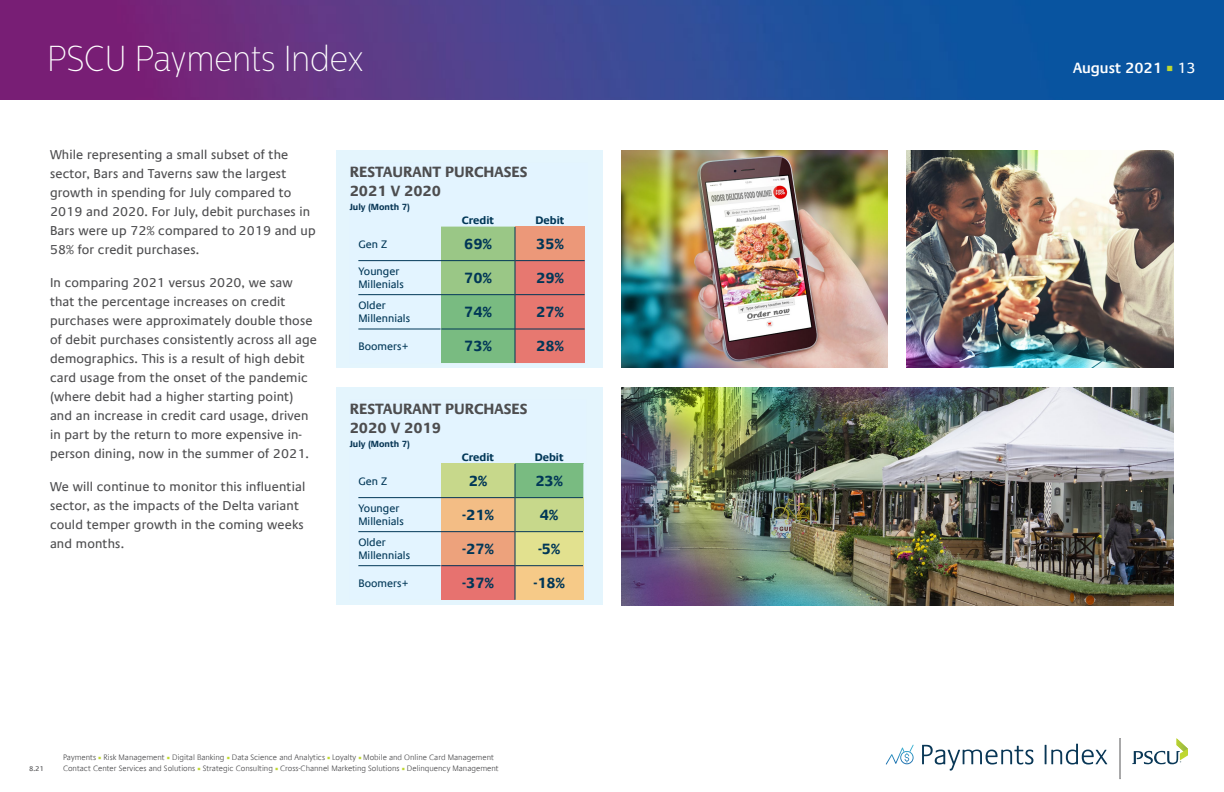
<style>
.page{position:relative;width:1224px;height:792px;background:#fff}
.page>*{position:absolute;margin:0;border:0;box-sizing:border-box;transform-origin:0 0}
.t1{font:100 36px "Centrale Sans Cnd";color:#fff}
.t2{font:700 15px/19px "Praxis Com";color:#4d4d4f}
.t3{font:700 15px "Praxis Com";color:#013757}
.t4{font:600 15px "Praxis Com";color:#fff}
.t5{font:13px/19px "Praxis Com";letter-spacing:.01em;color:#4d4d4f}
.t6{font:11px/13.2px "Praxis Com";color:#013757}
.t7{font:700 11px "Praxis Com";color:#013757}
.t8{font:700 9px "Praxis Com";color:#093756}
.t9{font:300 8px "Praxis Com";color:#4d4d4f}
.t10{font:7px "Praxis Com";color:#4d4d4f}
.s1{font-family:"Minion Pro";font-weight:400;color:#bfd730}
.s2{font-family:"Minion Pro";font-weight:400;font-size:18px;color:#bfd730}
.s3{font-weight:400}
</style>
<div class="page">
<img style="left:0;top:0;width:1224px;height:100px">
<svg style="left:922px;top:745px;width:111px;height:26px"></svg>
<svg style="left:1045px;top:744px;width:62px;height:21px"></svg>
<svg style="left:1120px;top:738px;width:1px;height:41px"></svg>
<svg style="left:1132px;top:738px;width:56px;height:26px"></svg>
<svg style="left:886px;top:745px;width:28px;height:20px"></svg>
<div style="left:336px;top:387px;width:266px;height:218px;background:#e4f5fd"></div>
<svg style="left:358px;top:463px;width:226px;height:104px"></svg>
<div style="left:441px;top:464px;width:74px;height:34px;background:#c7d88b"></div>
<div style="left:515px;top:464px;width:68px;height:34px;background:#79bb81"></div>
<svg style="left:583px;top:464px;width:1px;height:136px"></svg>
<div style="left:441px;top:498px;width:74px;height:34px;background:#f3bd85"></div>
<div style="left:515px;top:498px;width:68px;height:34px;background:#c7d88b"></div>
<div style="left:441px;top:532px;width:74px;height:34px;background:#eda27c"></div>
<div style="left:515px;top:532px;width:68px;height:34px;background:#e2e18f"></div>
<div style="left:441px;top:566px;width:74px;height:34px;background:#e7726f"></div>
<div style="left:515px;top:566px;width:68px;height:34px;background:#f6ca88"></div>
<hr style="left:358px;top:497px;width:83px;height:1px;background:#013757">
<hr style="left:441px;top:497px;width:74px;height:1px;background:#013757">
<hr style="left:515px;top:497px;width:68px;height:1px;background:#013757">
<hr style="left:358px;top:531px;width:83px;height:1px;background:#013757">
<hr style="left:441px;top:531px;width:74px;height:1px;background:#013757">
<hr style="left:515px;top:531px;width:68px;height:1px;background:#013757">
<hr style="left:358px;top:565px;width:83px;height:1px;background:#013757">
<hr style="left:441px;top:565px;width:74px;height:1px;background:#013757">
<hr style="left:515px;top:565px;width:68px;height:1px;background:#013757">
<hr style="left:515px;top:464px;width:1px;height:34px;background:#013757">
<hr style="left:515px;top:498px;width:1px;height:34px;background:#013757">
<hr style="left:515px;top:532px;width:1px;height:34px;background:#013757">
<hr style="left:515px;top:566px;width:1px;height:34px;background:#013757">
<div style="left:336px;top:150px;width:266px;height:218px;background:#e4f5fd"></div>
<svg style="left:358px;top:226px;width:227px;height:103px"></svg>
<svg style="left:441px;top:227px;width:144px;height:136px;background:#b5a07a"></svg>
<hr style="left:358px;top:260px;width:83px;height:1px;background:#013757">
<hr style="left:441px;top:260px;width:74px;height:1px;background:#013757">
<hr style="left:515px;top:260px;width:70px;height:1px;background:#013757">
<hr style="left:358px;top:294px;width:83px;height:1px;background:#013757">
<hr style="left:441px;top:294px;width:74px;height:1px;background:#013757">
<hr style="left:515px;top:294px;width:70px;height:1px;background:#013757">
<hr style="left:358px;top:329px;width:83px;height:1px;background:#013757">
<hr style="left:441px;top:329px;width:74px;height:1px;background:#013757">
<hr style="left:515px;top:329px;width:70px;height:1px;background:#013757">
<hr style="left:515px;top:227px;width:1px;height:34px;background:#013757">
<hr style="left:515px;top:261px;width:1px;height:34px;background:#013757">
<hr style="left:515px;top:295px;width:1px;height:34px;background:#013757">
<hr style="left:515px;top:329px;width:1px;height:34px;background:#013757">
<img style="left:622px;top:150px;width:266px;height:218px">
<img style="left:907px;top:150px;width:267px;height:218px">
<img style="left:622px;top:387px;width:552px;height:219px">
<h1 class="t1" style="left:47px;top:38px;width:318px">PSCU Payments Index</h1>
<p class="t5" style="left:50px;top:146px;width:267px">While representing a small subset of the sector, Bars and Taverns saw the largest growth in spending for July compared to 2019 and 2020. For July, debit purchases in Bars were up 72% compared to 2019 and up 58% for credit purchases.</p>
<p class="t5" style="left:50px;top:274px;width:269px">In comparing 2021 versus 2020, we saw that the percentage increases on credit purchases were approximately double those of debit purchases consistently across all age demographics. This is a result of high debit card usage from the onset of the pandemic (where debit had a higher starting point) and an increase in credit card usage, driven in part by the return to more expensive in&shy;person dining, now in the summer of 2021.</p>
<p class="t5" style="left:50px;top:478px;width:257px">We will continue to monitor this influential sector, as the impacts of the Delta variant could temper growth in the coming weeks and months.</p>
<p class="t2" style="left:350px;top:162px;width:179px">RESTAURANT PURCHASES<br>2021 V 2020</p>
<p class="t8" style="left:350px;top:201px;width:62px">July (Month 7)</p>
<p class="t7" style="left:462px;top:213px;width:34px">Credit</p>
<p class="t7" style="left:535px;top:213px;width:31px">Debit</p>
<p class="t6" style="left:358px;top:237px;width:30px">Gen Z</p>
<p class="t3" style="left:464px;top:235px;width:29px">69%</p>
<p class="t3" style="left:536px;top:235px;width:29px">35%</p>
<p class="t6" style="left:358px;top:265px;width:47px">Younger<br>Millenials</p>
<p class="t3" style="left:464px;top:269px;width:29px">70%</p>
<p class="t3" style="left:536px;top:269px;width:29px">29%</p>
<p class="t6" style="left:358px;top:299px;width:53px">Older<br>Millennials</p>
<p class="t3" style="left:464px;top:303px;width:29px">74%</p>
<p class="t3" style="left:536px;top:303px;width:29px">27%</p>
<p class="t6" style="left:358px;top:340px;width:52px">Boomers+</p>
<p class="t3" style="left:464px;top:337px;width:29px">73%</p>
<p class="t3" style="left:536px;top:337px;width:29px">28%</p>
<p class="t2" style="left:350px;top:399px;width:179px">RESTAURANT PURCHASES<br>2020 V 2019</p>
<p class="t8" style="left:350px;top:438px;width:62px">July (Month 7)</p>
<p class="t7" style="left:462px;top:450px;width:34px">Credit</p>
<p class="t7" style="left:535px;top:450px;width:31px">Debit</p>
<p class="t6" style="left:358px;top:474px;width:30px">Gen Z</p>
<p class="t3" style="left:469px;top:472px;width:20px">2%</p>
<p class="t3" style="left:535px;top:472px;width:29px">23%</p>
<p class="t6" style="left:358px;top:502px;width:47px">Younger<br>Millenials</p>
<p class="t3" style="left:462px;top:506px;width:33px">-21%</p>
<p class="t3" style="left:540px;top:506px;width:20px">4%</p>
<p class="t6" style="left:358px;top:536px;width:53px">Older<br>Millennials</p>
<p class="t3" style="left:462px;top:540px;width:33px">-27%</p>
<p class="t3" style="left:538px;top:540px;width:24px">-5%</p>
<p class="t6" style="left:358px;top:576px;width:52px">Boomers+</p>
<p class="t3" style="left:462px;top:574px;width:33px">-37%</p>
<p class="t3" style="left:533px;top:574px;width:33px">-18%</p>
<p class="t9" style="left:63px;top:753px;width:433px">Payments <span class="s1">■</span> Risk Management <span class="s1">■</span> Digital Banking <span class="s1">■</span> Data Science and Analytics <span class="s1">■</span> Loyalty <span class="s1">■</span> Mobile and Online Card Management</p>
<p class="t10" style="left:29px;top:765px;width:16px">8.21</p>
<p class="t9" style="left:63px;top:764px;width:437px">Contact Center Services and Solutions <span class="s1">■</span> Strategic Consulting <span class="s1">■</span> Cross-Channel Marketing Solutions <span class="s1">■</span> Delinquency Management</p>
<p class="t4" style="left:1073px;top:59px;width:124px">August 2021 <span class="s2">■</span> <span class="s3">13</span></p>
</div>
